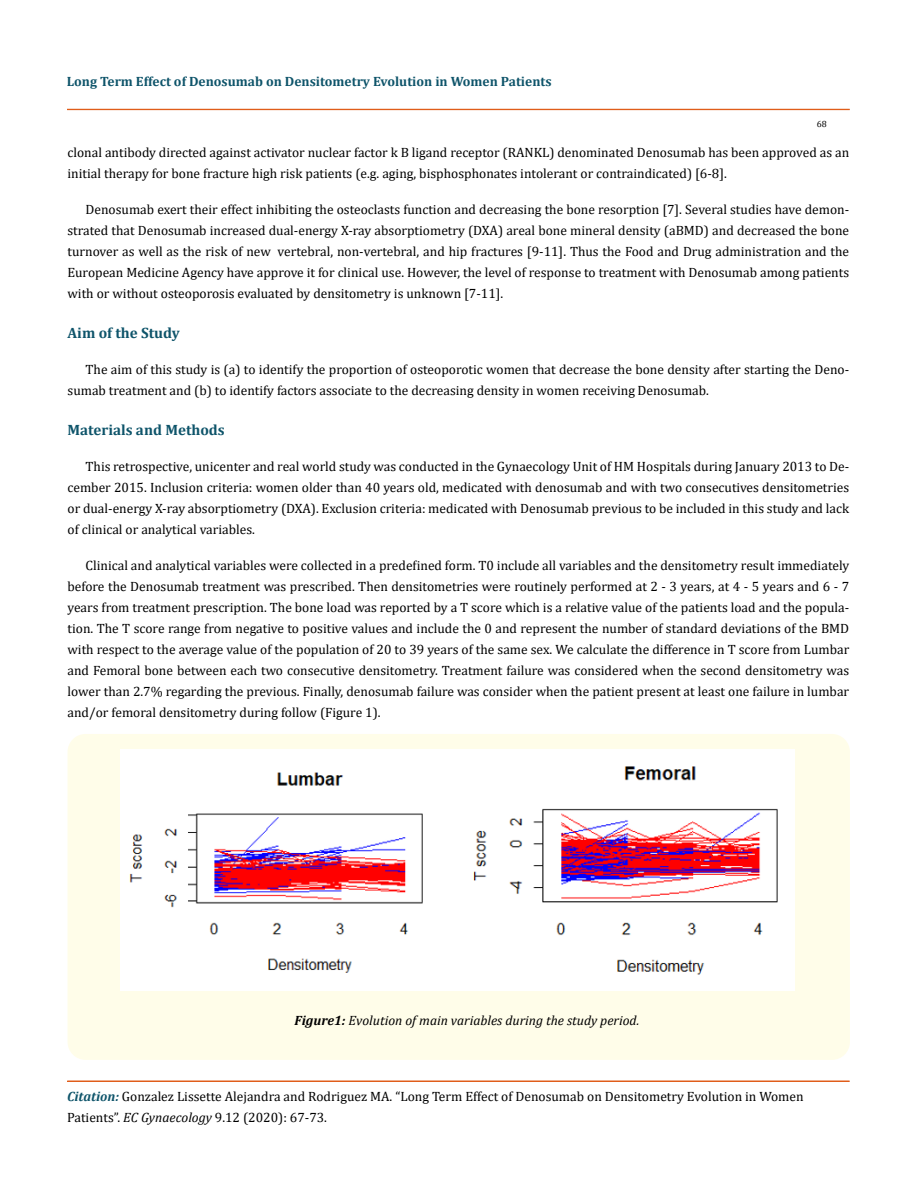
<style>
.page{position:relative;width:917px;height:1190px;background:#fff}
.page>*{position:absolute;margin:0;border:0;box-sizing:border-box;transform-origin:0 0}
.t1{font:700 15px "Cambria";color:#0e546a}
.t2{font:13.5px/21px "Cambria";color:#000}
.t3{font:700 13.5px "Cambria";color:#0e546a}
.t4{font:italic 13.5px "Cambria";color:#000}
.t5{font:9px "Cambria";color:#000}
.s1{font-weight:700}
.s2{font-weight:700;font-style:italic;color:#0e546a}
.s3{font-style:italic}
</style>
<div class="page">
<div style="left:67px;top:109px;width:782px;height:1px;border:1px solid #e05d1a"></div>
<div style="left:67px;top:1081px;width:782px;height:1px;border:1px solid #e05d1a"></div>
<div style="left:68px;top:734px;width:781px;height:325px;background:#fffde9;border-radius:18px"></div>
<img style="left:121px;top:749px;width:673px;height:241px">
<p class="t3" style="left:67px;top:72px;width:486px">Long Term Effect of Denosumab on Densitometry Evolution in Women Patients</p>
<p class="t5" style="left:816px;top:118px;width:11px">68</p>
<p class="t2" style="left:68px;top:142px;width:783px">clonal antibody directed against activator nuclear factor k B ligand receptor (RANKL) denominated Denosumab has been approved as an initial therapy for bone fracture high risk patients (e.g. aging, bisphosphonates intolerant or contraindicated) [6-8].</p>
<p class="t2" style="left:67px;top:199px;width:783px;text-align:justify;text-indent:18px">Denosumab exert their effect inhibiting the osteoclasts function and decreasing the bone resorption [7]. Several studies have demon&shy;strated that Denosumab increased dual-energy X-ray absorptiometry (DXA) areal bone mineral density (aBMD) and decreased the bone turnover as well as the risk of new vertebral, non-vertebral, and hip fractures [9-11]. Thus the Food and Drug administration and the European Medicine Agency have approve it for clinical use. However, the level of response to treatment with Denosumab among patients with or without osteoporosis evaluated by densitometry is unknown [7-11].</p>
<p class="t1" style="left:68px;top:322px;width:114px">Aim of the Study</p>
<p class="t2" style="left:67px;top:359px;width:783px;text-indent:18px">The aim of this study is (a) to identify the proportion of osteoporotic women that decrease the bone density after starting the Deno&shy;sumab treatment and (b) to identify factors associate to the decreasing density in women receiving Denosumab.</p>
<p class="t1" style="left:68px;top:419px;width:159px">Materials and Methods</p>
<p class="t2" style="left:67px;top:455px;width:783px;text-align:justify;text-indent:18px">This retrospective, unicenter and real world study was conducted in the Gynaecology Unit of HM Hospitals during January 2013 to De&shy;cember 2015. Inclusion criteria: women older than 40 years old, medicated with denosumab and with two consecutives densitometries or dual-energy X-ray absorptiometry (DXA). Exclusion criteria: medicated with Denosumab previous to be included in this study and lack of clinical or analytical variables.</p>
<p class="t2" style="left:67px;top:554px;width:783px;text-align:justify;text-indent:18px">Clinical and analytical variables were collected in a predefined form. T0 include all variables and the densitometry result immediately before the Denosumab treatment was prescribed. Then densitometries were routinely performed at 2 - 3 years, at 4 - 5 years and 6 - 7 years from treatment prescription. The bone load was reported by a T score which is a relative value of the patients load and the popula&shy;tion. The T score range from negative to positive values and include the 0 and represent the number of standard deviations of the BMD with respect to the average value of the population of 20 to 39 years of the same sex. We calculate the difference in T score from Lumbar and Femoral bone between each two consecutive densitometry. Treatment failure was considered when the second densitometry was lower than 2.7% regarding the previous. Finally, denosumab failure was consider when the patient present at least one failure in lumbar and/or femoral densitometry during follow (Figure 1).</p>
<p class="t4" style="left:294px;top:1011px;width:346px"><span class="s1">Figure1:</span> Evolution of main variables during the study period.</p>
<p class="t2" style="left:67px;top:1086px;width:738px"><span class="s2">Citation:</span> Gonzalez Lissette Alejandra and Rodriguez MA. “Long Term Effect of Denosumab on Densitometry Evolution in Women<br>Patients”. <span class="s3">EC Gynaecology</span> 9.12 (2020): 67-73.</p>
</div>
